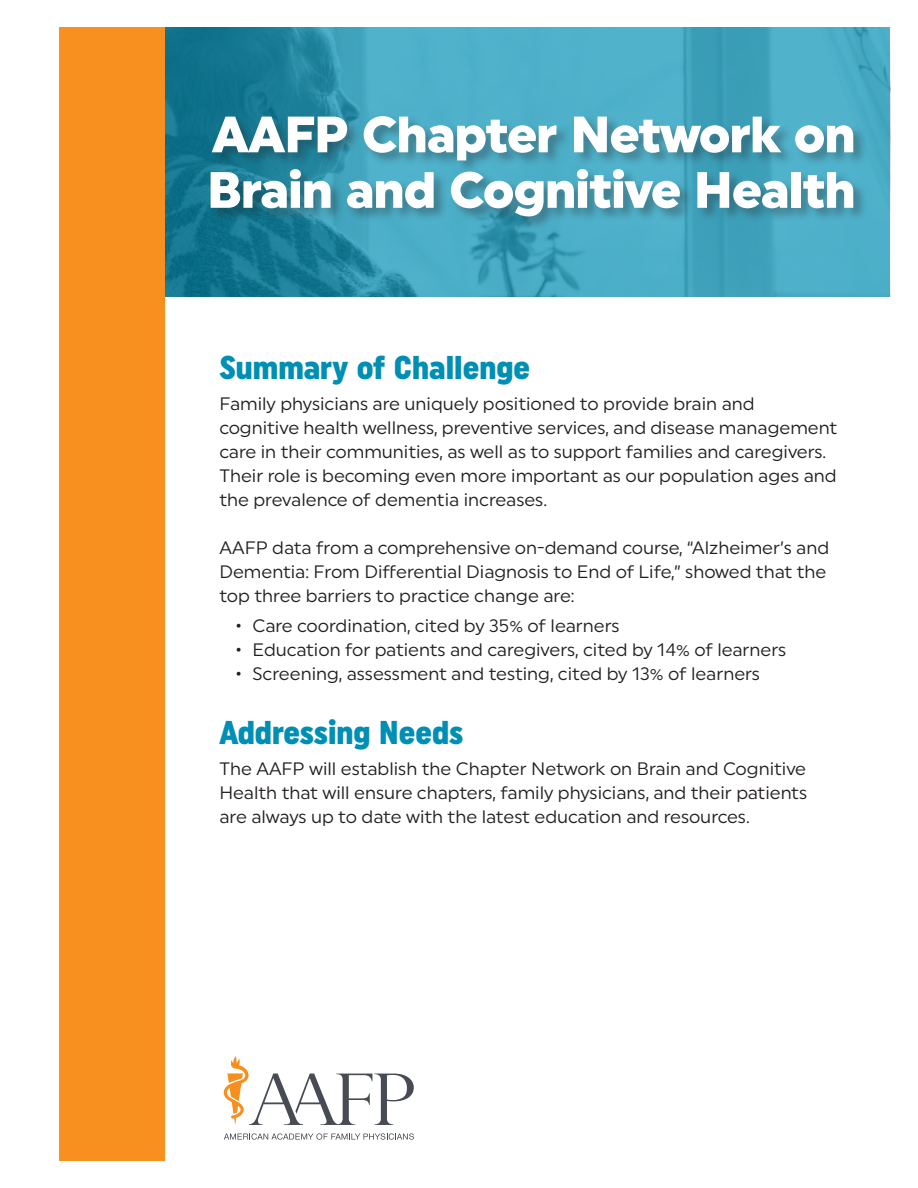
<style>
.page{position:relative;width:918px;height:1188px;background:#fff}
.page>*{position:absolute;margin:0;border:0;box-sizing:border-box;transform-origin:0 0}
.t1{font:900 51px/55.5px "Uniform Pro";letter-spacing:-.02em;color:#fff}
.t2{font:900 33px "Uniform Pro Con";color:#008fb4}
.t3{font:18px/24px "Uniform Pro";color:#231f20}
</style>
<div class="page">
<svg style="left:165px;top:27px;width:725px;height:270px;background:#399bb4"></svg>
<div style="left:209px;top:115px;width:659px;height:116px;background:#231f20;opacity:.35"></div>
<svg style="left:224px;top:1056px;width:190px;height:69px"></svg>
<svg style="left:224px;top:1133px;width:190px;height:7px"></svg>
<div style="left:60px;top:27px;width:105px;height:1134px;background:#f7901e"></div>
<p class="t1" style="left:207px;top:106px;width:650px">AAFP Chapter Network on<br>Brain and Cognitive Health</p>
<p class="t2" style="left:219px;top:348px;width:312px">Summary of Challenge</p>
<p class="t3" style="left:219px;top:391px;width:619px">Family physicians are uniquely positioned to provide brain and cognitive health wellness, preventive services, and disease management care in their communities, as well as to support families and caregivers.<br>Their role is becoming even more important as our population ages and the prevalence of dementia increases.</p>
<p class="t3" style="left:219px;top:535px;width:611px">AAFP data from a comprehensive on-demand course, “Alzheimer’s and<br>Dementia: From Differential Diagnosis to End of Life,” showed that the top three barriers to practice change are:</p>
<p class="t3" style="left:236px;top:614px;width:385px">• Care coordination, cited by 35% of learners</p>
<p class="t3" style="left:236px;top:638px;width:552px">• Education for patients and caregivers, cited by 14% of learners</p>
<p class="t3" style="left:236px;top:662px;width:526px">• Screening, assessment and testing, cited by 13% of learners</p>
<p class="t2" style="left:219px;top:713px;width:245px">Addressing Needs</p>
<p class="t3" style="left:219px;top:756px;width:589px;text-align:justify">The AAFP will establish the Chapter Network on Brain and Cognitive Health that will ensure chapters, family physicians, and their patients are always up to date with the latest education and resources.</p>
</div>
